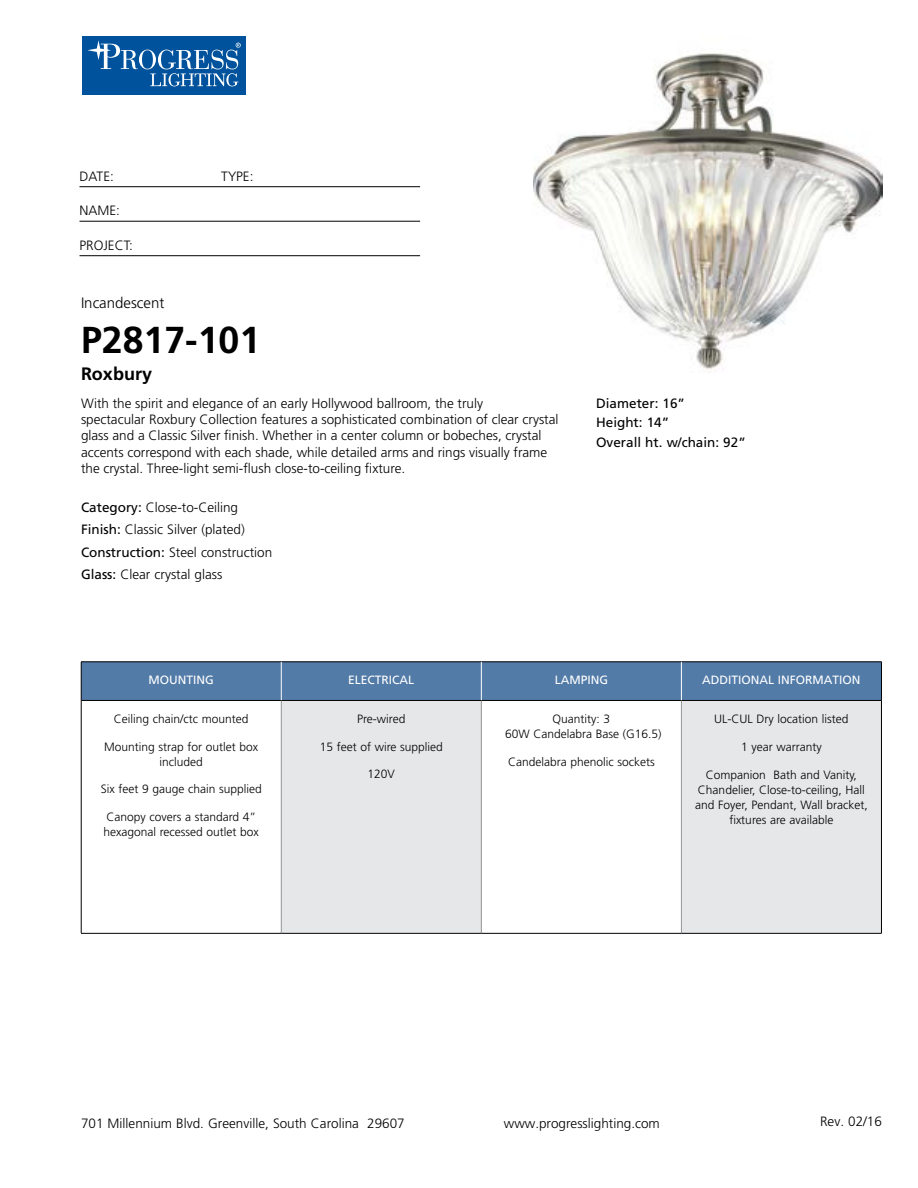
<style>
.page{position:relative;width:918px;height:1188px;background:#fff}
.page>*{position:absolute;margin:0;border:0;box-sizing:border-box;transform-origin:0 0}
.t1{font:700 37.5px "Frutiger LT Std";color:#000}
.t2{font:700 18px "Frutiger LT Std";color:#000}
.t3{font:300 15px "Frutiger LT Std";color:#000}
.t4{font:300 13.5px/16.2px "Frutiger LT Std";color:#000}
.t5{font:13.5px/19.5px "Frutiger LT Std";color:#000}
.t6{font:300 12px/15px "Frutiger LT Std";color:#000;text-align:center}
.t7{font:12px "Frutiger LT Std";color:#fff}
.s1{font-weight:400}
</style>
<div class="page">
<div style="left:82px;top:36px;width:164px;height:59px;background:#00529c"></div>
<svg style="left:139px;top:50px;width:17px;height:19px"></svg>
<div style="left:142px;top:50px;width:11px;height:19px;background:#00529c;border-radius:50%"></div>
<svg style="left:87px;top:40px;width:51px;height:29px"></svg>
<svg style="left:150px;top:43px;width:91px;height:43px"></svg>
<hr style="left:80px;top:186px;width:340px;height:1px;background:#000">
<hr style="left:80px;top:221px;width:340px;height:1px;background:#000">
<hr style="left:80px;top:255px;width:340px;height:1px;background:#000">
<div style="left:82px;top:663px;width:799px;height:37px;background:#527ba8"></div>
<div style="left:281px;top:700px;width:200px;height:233px;background:#e6e7e8"></div>
<div style="left:681px;top:700px;width:200px;height:233px;background:#e6e7e8"></div>
<hr style="left:281px;top:701px;width:1px;height:232px;background:#939598">
<hr style="left:481px;top:701px;width:1px;height:232px;background:#939598">
<hr style="left:681px;top:701px;width:1px;height:232px;background:#939598">
<hr style="left:81px;top:700px;width:200px;height:1px;background:#000">
<hr style="left:281px;top:700px;width:200px;height:1px;background:#000">
<hr style="left:481px;top:700px;width:200px;height:1px;background:#000">
<hr style="left:681px;top:700px;width:200px;height:1px;background:#000">
<hr style="left:81px;top:933px;width:200px;height:1px;background:#000">
<hr style="left:281px;top:933px;width:200px;height:1px;background:#000">
<hr style="left:481px;top:933px;width:200px;height:1px;background:#000">
<hr style="left:681px;top:933px;width:201px;height:1px;background:#000">
<hr style="left:81px;top:662px;width:200px;height:1px;background:#000">
<hr style="left:81px;top:662px;width:1px;height:38px;background:#000">
<hr style="left:281px;top:662px;width:200px;height:1px;background:#000">
<hr style="left:481px;top:662px;width:200px;height:1px;background:#000">
<hr style="left:681px;top:662px;width:201px;height:1px;background:#000">
<hr style="left:881px;top:662px;width:1px;height:38px;background:#000">
<hr style="left:81px;top:700px;width:1px;height:233px;background:#000">
<hr style="left:881px;top:700px;width:1px;height:233px;background:#000">
<hr style="left:281px;top:662px;width:1px;height:38px;background:#fff">
<hr style="left:681px;top:662px;width:1px;height:38px;background:#fff">
<hr style="left:481px;top:662px;width:1px;height:38px;background:#fff">
<img style="left:533px;top:53px;width:349px;height:319px">
<p class="t4" style="left:80px;top:168px;width:36px">DATE:</p>
<p class="t4" style="left:221px;top:168px;width:34px">TYPE:</p>
<p class="t4" style="left:80px;top:203px;width:42px">NAME:</p>
<p class="t4" style="left:80px;top:237px;width:55px">PROJECT:</p>
<p class="t3" style="left:81px;top:294px;width:85px">Incandescent</p>
<h1 class="t1" style="left:81px;top:318px;width:181px">P2817-101</h1>
<h2 class="t2" style="left:81px;top:363px;width:73px">Roxbury</h2>
<p class="t4" style="left:81px;top:395px;width:479px">With the spirit and elegance of an early Hollywood ballroom, the truly<br>spectacular Roxbury Collection features a sophisticated combination of clear crystal glass and a Classic Silver finish. Whether in a center column or bobeches, crystal accents correspond with each shade, while detailed arms and rings visually frame the crystal. Three-light semi-flush close-to-ceiling fixture.</p>
<p class="t4" style="left:81px;top:496px;width:193px;line-height:22.5px"><span class="s1">Category:</span> Close-to-Ceiling<br><span class="s1">Finish:</span> Classic Silver (plated)<br><span class="s1">Construction:</span> Steel construction<br><span class="s1">Glass:</span> Clear crystal glass</p>
<p class="t5" style="left:596px;top:393px;width:151px">Diameter: 16”<br>Height: 14”<br>Overall ht. w/chain: 92”</p>
<p class="t7" style="left:149px;top:673px;width:67px">MOUNTING</p>
<p class="t7" style="left:348px;top:673px;width:68px">ELECTRICAL</p>
<p class="t7" style="left:555px;top:673px;width:55px">LAMPING</p>
<p class="t7" style="left:702px;top:673px;width:160px">ADDITIONAL INFORMATION</p>
<p class="t6" style="left:114px;top:711px;width:136px">Ceiling chain/ctc mounted</p>
<p class="t6" style="left:104px;top:739px;width:156px">Mounting strap for outlet box included</p>
<p class="t6" style="left:101px;top:782px;width:163px">Six feet 9 gauge chain supplied</p>
<p class="t6" style="left:104px;top:810px;width:157px;text-align:left">Canopy covers a standard 4” hexagonal recessed outlet box</p>
<p class="t6" style="left:357px;top:712px;width:50px">Pre-wired</p>
<p class="t6" style="left:320px;top:739px;width:125px">15 feet of wire supplied</p>
<p class="t6" style="left:368px;top:767px;width:29px">120V</p>
<p class="t6" style="left:714px;top:712px;width:136px">UL-CUL Dry location listed</p>
<p class="t6" style="left:741px;top:739px;width:82px">1 year warranty</p>
<p class="t6" style="left:695px;top:767px;width:174px">Companion Bath and Vanity,<br>Chandelier, Close-to-ceiling, Hall and Foyer, Pendant, Wall bracket, fixtures are available</p>
<p class="t6" style="left:505px;top:712px;width:158px">Quantity: 3<br>60W Candelabra Base (G16.5)</p>
<p class="t6" style="left:508px;top:754px;width:148px">Candelabra phenolic sockets</p>
<p class="t4" style="left:81px;top:1115px;width:325px">701 Millennium Blvd. Greenville, South Carolina 29607</p>
<p class="t4" style="left:504px;top:1115px;width:158px">www.progresslighting.com</p>
<p class="t4" style="left:820px;top:1114px;width:63px">Rev. 02/16</p>
</div>
